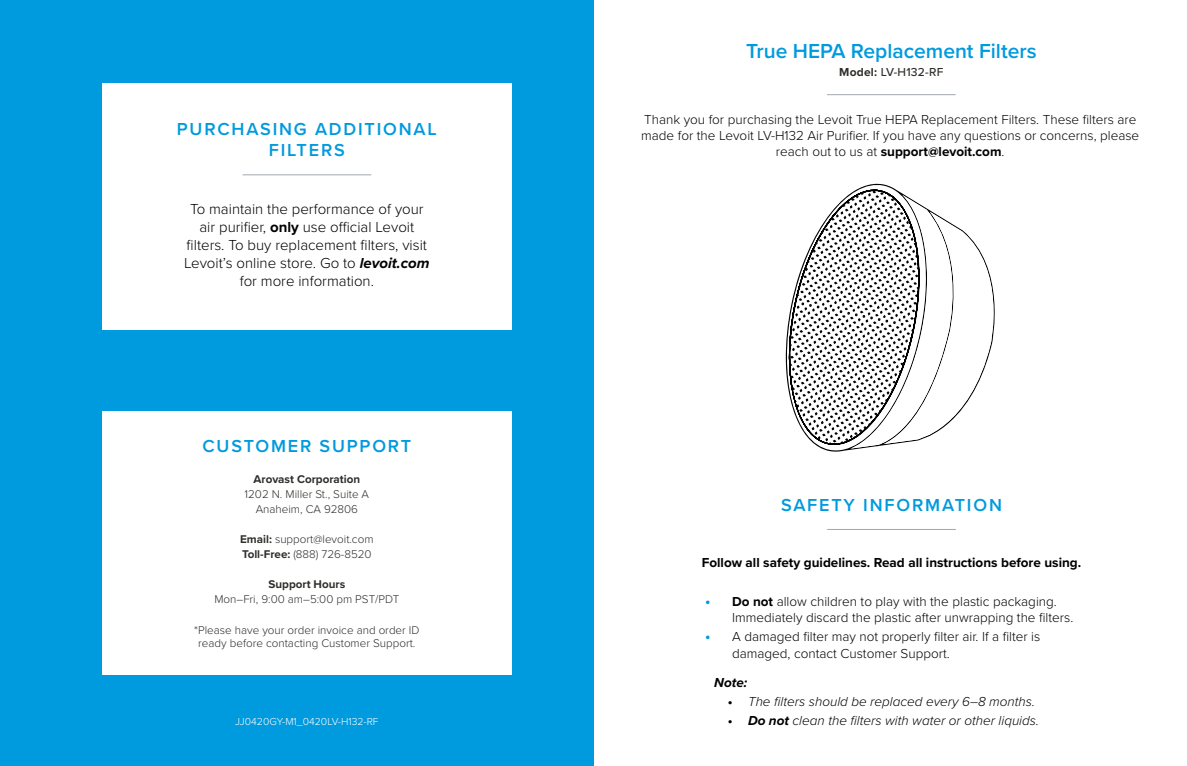
<style>
.page{position:relative;width:1187px;height:766px;background:#fff}
.page>*{position:absolute;margin:0;border:0;box-sizing:border-box;transform-origin:0 0}
.t1{font:600 21px "Proxima Nova";color:#009ade}
.t2{font:600 18px/21.6px "Proxima Nova";letter-spacing:.1em;color:#009ade;text-align:center}
.t3{font:300 15px/18px "Proxima Nova";color:#000;text-align:center}
.t4{font:300 13.5px/16.2px "Proxima Nova";color:#000}
.t5{font:italic 300 13.5px "Proxima Nova";color:#000}
.t6{font:700 13.5px "Proxima Nova";color:#000}
.t7{font:italic 700 13.5px "Proxima Nova";color:#000}
.t8{font:500 12px "Proxima Nova";letter-spacing:.02em;color:#2e2e2b}
.t9{font:300 11.7px/15px "Proxima Nova";color:#2e2e2b;text-align:center}
.t10{font:700 11.7px "Proxima Nova";color:#2e2e2b}
.t11{font:300 10.5px "Proxima Nova";color:#fff}
.s1{font-weight:700}
.s2{font-weight:700;font-style:italic}
.s3{font-weight:700;font-size:15px;color:#009ade}
.s4{font-weight:700;font-style:normal}
</style>
<div class="page">
<div style="left:0;top:0;width:593px;height:765px;background:#009ade"></div>
<div style="left:102px;top:410px;width:409px;height:264px;background:#fff"></div>
<div style="left:102px;top:83px;width:409px;height:247px;background:#fff"></div>
<hr style="left:242px;top:174px;width:129px;height:1px;background:#a1a8ae">
<hr style="left:826px;top:94px;width:129px;height:1px;background:#a1a8ae">
<hr style="left:827px;top:529px;width:128px;height:1px;background:#a1a8ae">
<svg style="left:785px;top:183px;width:110px;height:269px"></svg>
<svg style="left:789px;top:189px;width:206px;height:259px"></svg>
<h2 class="t2" style="left:177px;top:118px;width:261px">PURCHASING ADDITIONAL<br>FILTERS</h2>
<p class="t3" style="left:184px;top:201px;width:247px">To maintain the performance of your air purifier, <span class="s1">only</span> use official Levoit filters. To buy replacement filters, visit Levoit’s online store. Go to <span class="s2">levoit.com </span>for more information.</p>
<h2 class="t2" style="left:202px;top:436px;width:210px">CUSTOMER SUPPORT</h2>
<p class="t10" style="left:253px;top:474px;width:108px">Arovast Corporation</p>
<p class="t9" style="left:244px;top:487px;width:126px">1202 N. Miller St., Suite A<br>Anaheim, CA 92806</p>
<p class="t9" style="left:240px;top:532px;width:135px;text-align:left"><span class="s1">Email:</span> support@levoit.com<br><span class="s1">Toll-Free:</span> (888) 726-8520</p>
<p class="t10" style="left:268px;top:579px;width:78px">Support Hours</p>
<p class="t9" style="left:214px;top:592px;width:186px">Mon–Fri, 9:00 am–5:00 pm PST/PDT</p>
<p class="t9" style="left:194px;top:623px;width:227px;line-height:13.5px">*Please have your order invoice and order ID ready before contacting Customer Support.</p>
<p class="t11" style="left:235px;top:717px;width:145px">JJ0420GY-M1_0420LV-H132-RF</p>
<h1 class="t1" style="left:746px;top:42px;width:292px">True HEPA Replacement Filters</h1>
<p class="t8" style="left:839px;top:67px;width:106px"><span class="s1">Model:</span> LV-H132-RF</p>
<p class="t4" style="left:641px;top:112px;width:499px;text-align:center">Thank you for purchasing the Levoit True HEPA Replacement Filters. These filters are made for the Levoit LV-H132 Air Purifier. If you have any questions or concerns, please reach out to us at <span class="s1">support@levoit.com</span>.</p>
<h2 class="t2" style="left:781px;top:494px;width:222px">SAFETY INFORMATION</h2>
<p class="t6" style="left:701px;top:557px;width:381px">Follow all safety guidelines. Read all instructions before using.</p>
<p class="t4" style="left:732px;top:593px;width:342px;text-indent:-27px"><span class="s3">•</span> <span class="s1">Do not</span> allow children to play with the plastic packaging.<br>Immediately discard the plastic after unwrapping the filters.</p>
<p class="t4" style="left:732px;top:629px;width:309px;text-indent:-27px"><span class="s3">•</span> A damaged filter may not properly filter air. If a filter is damaged, contact Customer Support.</p>
<p class="t7" style="left:714px;top:676px;width:35px">Note:</p>
<p class="t5" style="left:727px;top:695px;width:309px"><span class="s4">•</span> The filters should be replaced every 6–8 months.</p>
<p class="t5" style="left:727px;top:715px;width:313px"><span class="s4">•</span> <span class="s1">Do not</span> clean the filters with water or other liquids.</p>
</div>
